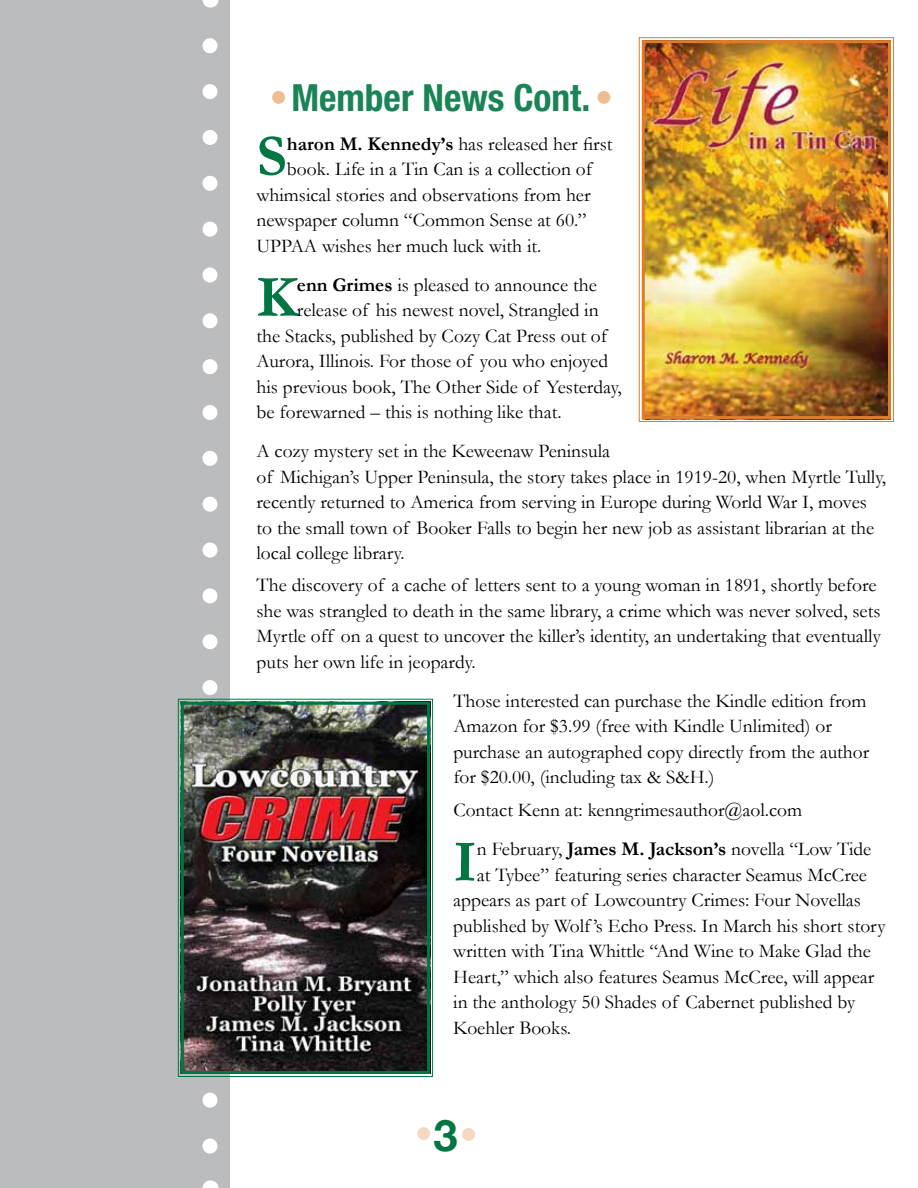
<style>
.page{position:relative;width:918px;height:1188px;background:#fff}
.page>*{position:absolute;margin:0;border:0;box-sizing:border-box;transform-origin:0 0}
.t1{font:700 59.55px "Garamond";color:#007643}
.t2{font:700 43.5px "Helvetica Neue";color:#007643}
.t3{font:700 condensed 37.5px "Helvetica Neue";color:#1a8456}
.t4{font:19.5px/25.5px "Garamond";color:#000}
.s1{font-weight:700}
</style>
<div class="page">
<div style="left:417px;top:1127px;width:13px;height:13px;background:#f5d8bf;border-radius:50%"></div>
<div style="left:462px;top:1128px;width:13px;height:13px;background:#f5d8bf;border-radius:50%"></div>
<div style="left:0;top:0;width:230px;height:1188px;background:#babcbe"></div>
<svg style="left:202px;top:46px;width:16px;height:1108px"></svg>
<img style="left:638px;top:37px;width:256px;height:385px">
<div style="left:642px;top:40px;width:249px;height:379px;border:3px solid #df7c29"></div>
<img style="left:177px;top:698px;width:257px;height:379px">
<div style="left:181px;top:702px;width:249px;height:372px;border:3px solid #007643"></div>
<div style="left:272px;top:91px;width:13px;height:13px;background:#efbd94;border-radius:50%"></div>
<div style="left:597px;top:91px;width:13px;height:13px;background:#efbd94;border-radius:50%"></div>
<h3 class="t3" style="left:291px;top:75px;width:301px">Member News Cont.</h3>
<h1 class="t1" style="left:256px;top:121px;width:32px">S</h1>
<p class="t4" style="left:287px;top:130px;width:327px"><span class="s1">haron M. Kennedy’s</span> has released her first</p>
<p class="t4" style="left:287px;top:156px;width:307px">book. Life in a Tin Can is a collection of</p>
<p class="t4" style="left:256px;top:181px;width:336px">whimsical stories and observations from her</p>
<p class="t4" style="left:256px;top:207px;width:332px">newspaper column “Common Sense at 60.”</p>
<p class="t4" style="left:256px;top:232px;width:286px">UPPAA wishes her much luck with it.</p>
<h1 class="t1" style="left:256px;top:262px;width:42px">K</h1>
<p class="t4" style="left:297px;top:271px;width:302px"><span class="s1">enn Grimes</span> is pleased to announce the</p>
<p class="t4" style="left:297px;top:297px;width:303px">release of his newest novel, Strangled in</p>
<p class="t4" style="left:257px;top:322px;width:352px">the Stacks, published by Cozy Cat Press out of</p>
<p class="t4" style="left:257px;top:348px;width:353px">Aurora, Illinois. For those of you who enjoyed</p>
<p class="t4" style="left:257px;top:373px;width:367px">his previous book, The Other Side of Yesterday,</p>
<p class="t4" style="left:257px;top:399px;width:307px">be forewarned – this is nothing like that.</p>
<p class="t4" style="left:257px;top:438px;width:631px">A cozy mystery set in the Keweenaw Peninsula<br>of Michigan’s Upper Peninsula, the story takes place in 1919-20, when Myrtle Tully, recently returned to America from serving in Europe during World War I, moves to the small town of Booker Falls to begin her new job as assistant librarian at the local college library.</p>
<p class="t4" style="left:257px;top:572px;width:626px">The discovery of a cache of letters sent to a young woman in 1891, shortly before she was strangled to death in the same library, a crime which was never solved, sets Myrtle off on a quest to uncover the killer’s identity, an undertaking that eventually puts her own life in jeopardy.</p>
<p class="t4" style="left:453px;top:688px;width:417px">Those interested can purchase the Kindle edition from Amazon for $3.99 (free with Kindle Unlimited) or purchase an autographed copy directly from the author for $20.00, (including tax &amp; S&amp;H.)</p>
<p class="t4" style="left:453px;top:797px;width:350px">Contact Kenn at: kenngrimesauthor@aol.com</p>
<h1 class="t1" style="left:453px;top:826px;width:25px">I</h1>
<p class="t4" style="left:477px;top:836px;width:396px">n February, <span class="s1">James M. Jackson’s</span> novella “Low Tide</p>
<p class="t4" style="left:477px;top:862px;width:392px">at Tybee” featuring series character Seamus McCree</p>
<p class="t4" style="left:453px;top:887px;width:409px">appears as part of Lowcountry Crimes: Four Novellas</p>
<p class="t4" style="left:453px;top:913px;width:434px">published by Wolf ’s Echo Press. In March his short story</p>
<p class="t4" style="left:453px;top:938px;width:419px">written with Tina Whittle “And Wine to Make Glad the</p>
<p class="t4" style="left:453px;top:964px;width:422px">Heart,” which also features Seamus McCree, will appear</p>
<p class="t4" style="left:453px;top:989px;width:404px">in the anthology 50 Shades of Cabernet published by</p>
<p class="t4" style="left:453px;top:1015px;width:119px">Koehler Books.</p>
<h2 class="t2" style="left:434px;top:1097px;width:26px">3</h2>
</div>
